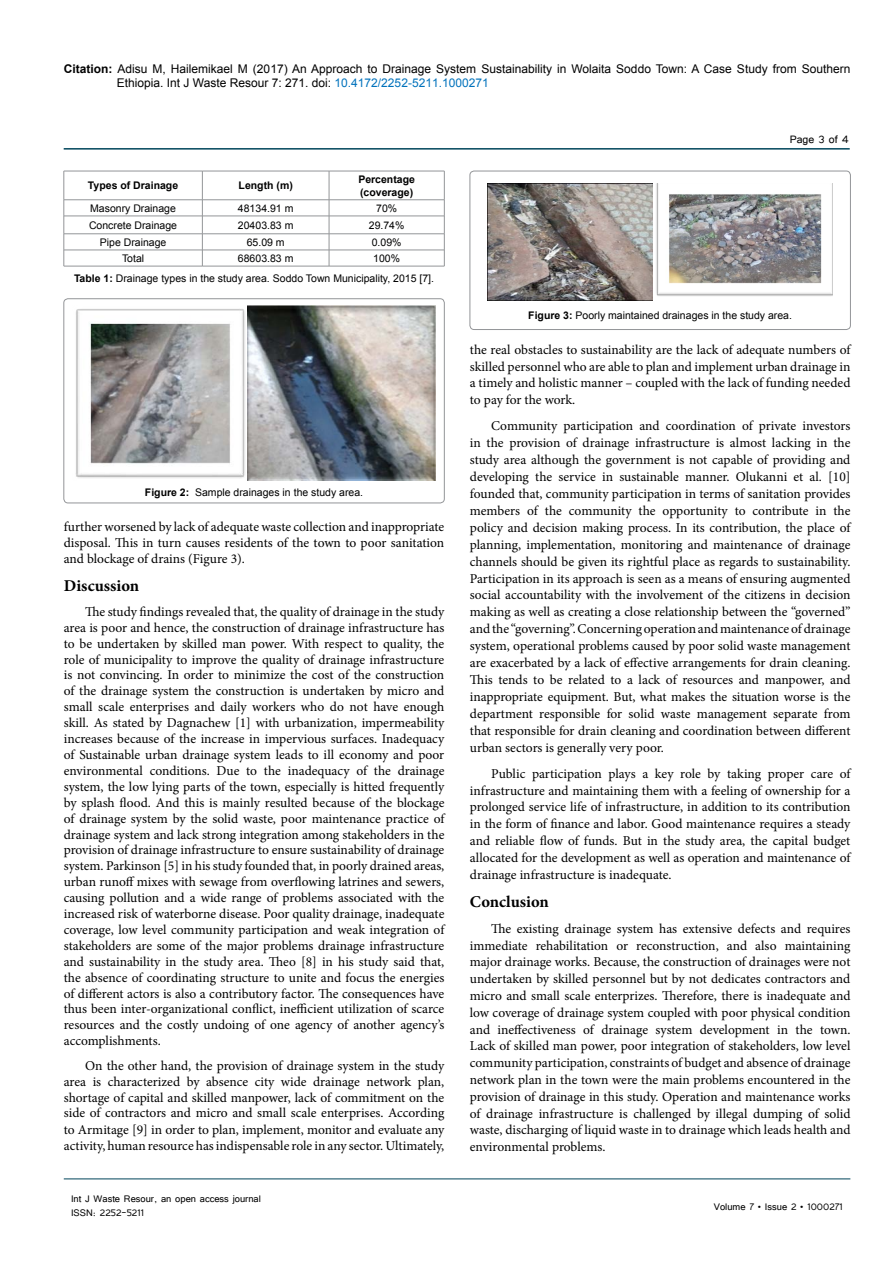
<style>
.page{position:relative;width:893px;height:1263px;background:#fff}
.page>*{position:absolute;margin:0;border:0;box-sizing:border-box;transform-origin:0 0}
.t1{font:700 16.5px "Minion Pro";color:#000}
.t2{font:13.5px/17px "Minion Pro";letter-spacing:-.005em;color:#000;text-align:justify}
.t3{font:13.5px "Tunga";color:#000}
.t4{font:12px/14.4px "Arial";color:#000}
.t5{font:12px/14.4px "Tunga";color:#000}
.t6{font:10.5px/20.4px "Arial";color:#000}
.t7{font:700 10.5px/12.6px "Arial";color:#000}
.s1{font-weight:700}
.s2{color:#0072bc}
</style>
<div class="page">
<hr style="left:64px;top:148px;width:786px;height:2px;background:#00455b">
<hr style="left:64px;top:1179px;width:786px;height:1px;background:#00455b">
<hr style="left:64px;top:171px;width:138px;height:1px;background:#939598">
<hr style="left:202px;top:171px;width:127px;height:1px;background:#939598">
<hr style="left:329px;top:171px;width:115px;height:1px;background:#939598">
<hr style="left:64px;top:199px;width:138px;height:1px;background:#939598">
<hr style="left:202px;top:199px;width:127px;height:1px;background:#939598">
<hr style="left:329px;top:199px;width:115px;height:1px;background:#939598">
<hr style="left:64px;top:216px;width:138px;height:1px;background:#939598">
<hr style="left:202px;top:216px;width:127px;height:1px;background:#939598">
<hr style="left:329px;top:216px;width:115px;height:1px;background:#939598">
<hr style="left:64px;top:234px;width:138px;height:1px;background:#939598">
<hr style="left:202px;top:234px;width:127px;height:1px;background:#939598">
<hr style="left:329px;top:234px;width:115px;height:1px;background:#939598">
<hr style="left:64px;top:250px;width:138px;height:1px;background:#939598">
<svg style="left:64px;top:171px;width:1px;height:95px"></svg>
<hr style="left:202px;top:250px;width:127px;height:1px;background:#939598">
<svg style="left:202px;top:172px;width:1px;height:94px"></svg>
<hr style="left:329px;top:250px;width:115px;height:1px;background:#939598">
<svg style="left:329px;top:171px;width:1px;height:95px"></svg>
<svg style="left:444px;top:171px;width:1px;height:95px"></svg>
<hr style="left:64px;top:266px;width:138px;height:1px;background:#939598">
<hr style="left:202px;top:266px;width:127px;height:1px;background:#939598">
<hr style="left:329px;top:266px;width:115px;height:1px;background:#939598">
<img style="left:75px;top:305px;width:360px;height:175px">
<div style="left:64px;top:299px;width:380px;height:204px;border:1px solid #939598;border-radius:4px"></div>
<img style="left:487px;top:184px;width:165px;height:116px">
<img style="left:656px;top:184px;width:177px;height:112px">
<div style="left:470px;top:171px;width:380px;height:159px;border:1px solid #939598;border-radius:4px"></div>
<p class="t4" style="left:117px;top:61px;width:735px;text-indent:-53px"><span class="s1">Citation:</span> Adisu M, Hailemikael M (2017) An Approach to Drainage System Sustainability in Wolaita Soddo Town: A Case Study from Southern<br>Ethiopia. Int J Waste Resour 7: 271. doi: <span class="s2">10.4172/2252-5211.1000271</span></p>
<p class="t7" style="left:88px;top:180px;width:92px">Types of Drainage</p>
<p class="t7" style="left:239px;top:180px;width:56px">Length (m)</p>
<p class="t7" style="left:358px;top:173px;width:58px">Percentage (coverage)</p>
<p class="t6" style="left:90px;top:198px;width:87px">Masonry Drainage</p>
<p class="t6" style="left:238px;top:198px;width:57px">48134.91 m</p>
<p class="t6" style="left:376px;top:198px;width:23px">70%</p>
<p class="t6" style="left:89px;top:215px;width:90px">Concrete Drainage</p>
<p class="t6" style="left:238px;top:215px;width:57px">20403.83 m</p>
<p class="t6" style="left:369px;top:215px;width:37px">29.74%</p>
<p class="t6" style="left:100px;top:232px;width:68px">Pipe Drainage</p>
<p class="t6" style="left:247px;top:232px;width:39px">65.09 m</p>
<p class="t6" style="left:372px;top:232px;width:31px">0.09%</p>
<p class="t6" style="left:122px;top:248px;width:24px">Total</p>
<p class="t6" style="left:238px;top:248px;width:57px">68603.83 m</p>
<p class="t6" style="left:74px;top:248px;width:362px;text-indent:299px">100%<br><span class="s1">Table 1:</span> Drainage types in the study area. Soddo Town Municipality, 2015 [7].</p>
<p class="t6" style="left:145px;top:482px;width:220px"><span class="s1">Figure 2:</span> Sample drainages in the study area.</p>
<p class="t2" style="left:64px;top:518px;width:382px;line-height:16.2px">further worsened by lack of adequate waste collection and inappropriate disposal. This in turn causes residents of the town to poor sanitation and blockage of drains (Figure 3).</p>
<p class="t1" style="left:64px;top:574px;width:77px">Discussion</p>
<p class="t2" style="left:64px;top:604px;width:382px;line-height:15.9px;text-indent:21px">The study findings revealed that, the quality of drainage in the study area is poor and hence, the construction of drainage infrastructure has to be undertaken by skilled man power. With respect to quality, the role of municipality to improve the quality of drainage infrastructure is not convincing. In order to minimize the cost of the construction of the drainage system the construction is undertaken by micro and small scale enterprises and daily workers who do not have enough skill. As stated by Dagnachew [1] with urbanization, impermeability increases because of the increase in impervious surfaces. Inadequacy of Sustainable urban drainage system leads to ill economy and poor environmental conditions. Due to the inadequacy of the drainage system, the low lying parts of the town, especially is hitted frequently by splash flood. And this is mainly resulted because of the blockage of drainage system by the solid waste, poor maintenance practice of drainage system and lack strong integration among stakeholders in the provision of drainage infrastructure to ensure sustainability of drainage system. Parkinson [5] in his study founded that, in poorly drained areas, urban runoff mixes with sewage from overflowing latrines and sewers, causing pollution and a wide range of problems associated with the increased risk of waterborne disease. Poor quality drainage, inadequate coverage, low level community participation and weak integration of stakeholders are some of the major problems drainage infrastructure and sustainability in the study area. Theo [8] in his study said that, the absence of coordinating structure to unite and focus the energies of different actors is also a contributory factor. The consequences have thus been inter-organizational conflict, inefficient utilization of scarce resources and the costly undoing of one agency of another agency’s accomplishments.</p>
<p class="t2" style="left:64px;top:1057px;width:382px;line-height:16px;text-indent:21px">On the other hand, the provision of drainage system in the study area is characterized by absence city wide drainage network plan, shortage of capital and skilled manpower, lack of commitment on the side of contractors and micro and small scale enterprises. According to Armitage [9] in order to plan, implement, monitor and evaluate any activity, human resource has indispensable role in any sector. Ultimately,</p>
<p class="t5" style="left:71px;top:1190px;width:191px">Int J Waste Resour, an open access journal<br>ISSN: 2252-5211</p>
<p class="t3" style="left:790px;top:131px;width:61px">Page 3 of 4</p>
<p class="t6" style="left:528px;top:305px;width:265px"><span class="s1">Figure 3:</span> Poorly maintained drainages in the study area.</p>
<p class="t2" style="left:470px;top:341px;width:382px">the real obstacles to sustainability are the lack of adequate numbers of skilled personnel who are able to plan and implement urban drainage in a timely and holistic manner – coupled with the lack of funding needed to pay for the work.</p>
<p class="t2" style="left:470px;top:417px;width:382px;text-indent:21px">Community participation and coordination of private investors in the provision of drainage infrastructure is almost lacking in the study area although the government is not capable of providing and developing the service in sustainable manner. Olukanni et al. [10] founded that, community participation in terms of sanitation provides members of the community the opportunity to contribute in the policy and decision making process. In its contribution, the place of planning, implementation, monitoring and maintenance of drainage channels should be given its rightful place as regards to sustainability.<br>Participation in its approach is seen as a means of ensuring augmented social accountability with the involvement of the citizens in decision making as well as creating a close relationship between the “governed” and the “governing”. Concerning operation and maintenance of drainage system, operational problems caused by poor solid waste management are exacerbated by a lack of effective arrangements for drain cleaning.<br>This tends to be related to a lack of resources and manpower, and inappropriate equipment. But, what makes the situation worse is the department responsible for solid waste management separate from that responsible for drain cleaning and coordination between different urban sectors is generally very poor.</p>
<p class="t2" style="left:470px;top:765px;width:382px;text-indent:21px">Public participation plays a key role by taking proper care of infrastructure and maintaining them with a feeling of ownership for a prolonged service life of infrastructure, in addition to its contribution in the form of finance and labor. Good maintenance requires a steady and reliable flow of funds. But in the study area, the capital budget allocated for the development as well as operation and maintenance of drainage infrastructure is inadequate.</p>
<p class="t1" style="left:470px;top:890px;width:81px">Conclusion</p>
<p class="t2" style="left:470px;top:920px;width:382px;text-indent:21px">The existing drainage system has extensive defects and requires immediate rehabilitation or reconstruction, and also maintaining major drainage works. Because, the construction of drainages were not undertaken by skilled personnel but by not dedicates contractors and micro and small scale enterprizes. Therefore, there is inadequate and low coverage of drainage system coupled with poor physical condition and ineffectiveness of drainage system development in the town.<br>Lack of skilled man power, poor integration of stakeholders, low level community participation, constraints of budget and absence of drainage network plan in the town were the main problems encountered in the provision of drainage in this study. Operation and maintenance works of drainage infrastructure is challenged by illegal dumping of solid waste, discharging of liquid waste in to drainage which leads health and environmental problems.</p>
<p class="t5" style="left:714px;top:1199px;width:131px">Volume 7 • Issue 2 • 1000271</p>
</div>
